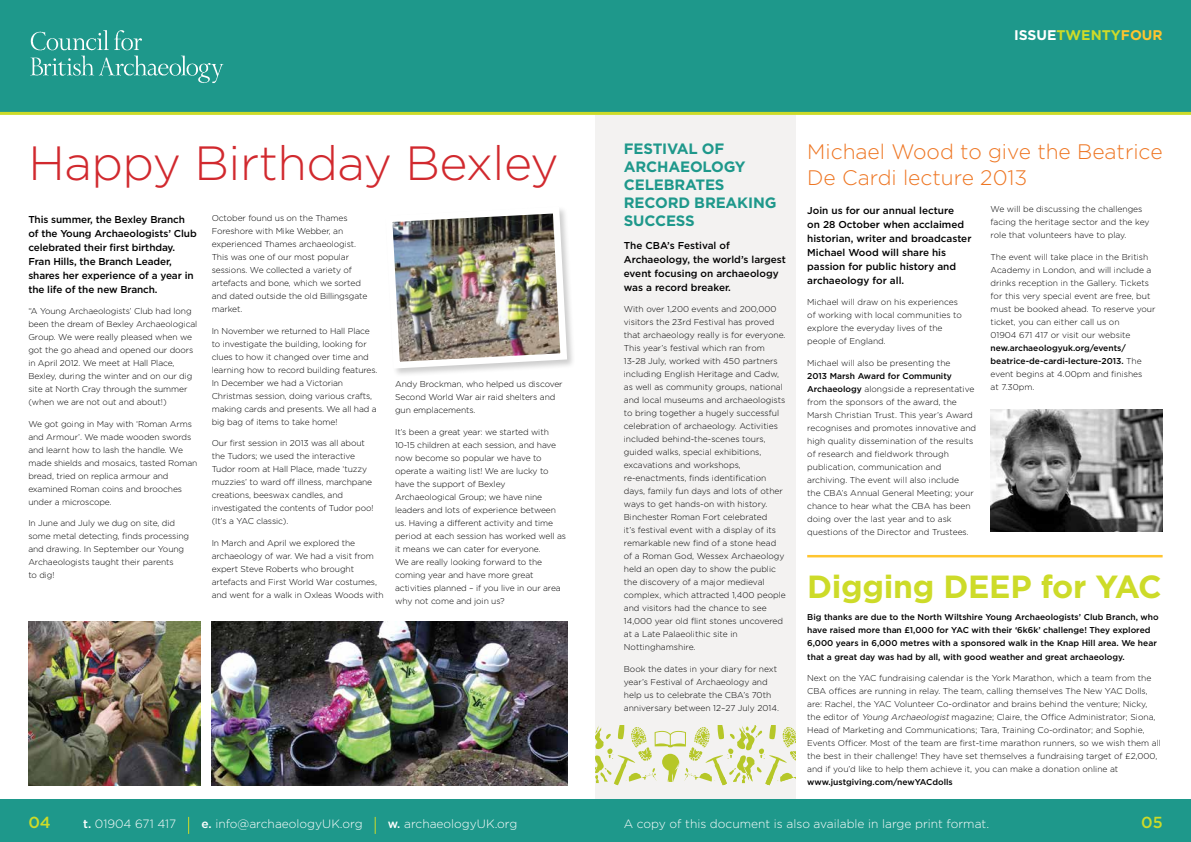
<style>
.page{position:relative;width:1191px;height:842px;background:#fff}
.page>*{position:absolute;margin:0;border:0;box-sizing:border-box;transform-origin:0 0}
.t1{font:300 48px "Gotham";letter-spacing:-.01em;color:#d1292e}
.t2{font:700 32px "Gotham";letter-spacing:-.01em;color:#cddb29}
.t3{font:300 21px/26px "Gotham";color:#ee7623}
.t4{font:500 16px "Gotham";color:#cddb29}
.t5{font:700 15px/18px "Gotham";letter-spacing:-.01em;color:#1e988b}
.t6{font:700 14px "Gotham";color:#cddb29}
.t7{font:300 12px "Gotham";color:#fff}
.t8{font:500 10px/14px "Gotham";letter-spacing:-.01em;color:#000}
.t9{font:300 8.5px/13px "Gotham";letter-spacing:-.01em;color:#000}
.t10{font:500 8.5px/13px "Gotham";color:#000}
.s1{color:#fff}
.s2{color:#ffc52f}
.s3{font-weight:500}
.s4{font-weight:300}
.s5{font-style:italic}
</style>
<div class="page">
<div style="left:595px;top:114px;width:201px;height:690px;background:#f3f2f1"></div>
<div style="left:0;top:0;width:1191px;height:113px;background:#1e988b"></div>
<img style="left:30px;top:30px;width:194px;height:54px">
<hr style="left:0;top:112px;width:1191px;height:3px;background:#cddb29">
<div style="left:0;top:799px;width:1191px;height:43px;background:#1e988b"></div>
<svg style="left:188px;top:817px;width:1px;height:17px"></svg>
<svg style="left:375px;top:817px;width:1px;height:17px"></svg>
<img style="left:990px;top:410px;width:172px;height:122px">
<img style="left:28px;top:622px;width:172px;height:163px">
<img style="left:212px;top:622px;width:355px;height:163px">
<div style="left:384px;top:206px;width:192px;height:172px;background:#000;opacity:.2"></div>
<img style="left:384px;top:206px;width:186px;height:166px">
<hr style="left:807px;top:555px;width:355px;height:2px;background:#ffc52f">
<svg style="left:595px;top:726px;width:201px;height:59px"></svg>
<h1 class="t1" style="left:28px;top:133px;width:532px">Happy Birthday Bexley</h1>
<p class="t8" style="left:28px;top:212px;width:170px">This summer, the Bexley Branch of the Young Archaeologists’ Club celebrated their first birthday.<br>Fran Hills, the Branch Leader, shares her experience of a year in the life of the new Branch.</p>
<p class="t9" style="left:28px;top:304px;width:171px">“A Young Archaeologists’ Club had long been the dream of Bexley Archaeological Group. We were really pleased when we got the go ahead and opened our doors in April 2012. We meet at Hall Place, Bexley, during the winter and on our dig site at North Cray through the summer (when we are not out and about!)</p>
<p class="t9" style="left:28px;top:417px;width:171px">We got going in May with ‘Roman Arms and Armour’. We made wooden swords and learnt how to lash the handle. We made shields and mosaics, tasted Roman bread, tried on replica armour and examined Roman coins and brooches under a microscope.</p>
<p class="t9" style="left:28px;top:516px;width:162px">In June and July we dug on site, did some metal detecting, finds processing and drawing. In September our Young<br>Archaeologists taught their parents<br>to dig!</p>
<p class="t9" style="left:212px;top:211px;width:157px">October found us on the Thames<br>Foreshore with Mike Webber, an experienced Thames archaeologist.<br>This was one of our most popular sessions. We collected a variety of artefacts and bone, which we sorted and dated outside the old Billingsgate market.</p>
<p class="t9" style="left:212px;top:324px;width:167px">In November we returned to Hall Place to investigate the building, looking for clues to how it changed over time and learning how to record building features.<br>In December we had a Victorian Christmas session, doing various crafts, making cards and presents. We all had a big bag of items to take home!</p>
<p class="t9" style="left:212px;top:436px;width:163px">Our first session in 2013 was all about the Tudors; we used the interactive Tudor room at Hall Place, made ‘tuzzy muzzies’ to ward off illness, marchpane creations, beeswax candles, and investigated the contents of Tudor poo! (It’s a YAC classic).</p>
<p class="t9" style="left:212px;top:536px;width:173px">In March and April we explored the archaeology of war. We had a visit from expert Steve Roberts who brought artefacts and First World War costumes, and went for a walk in Oxleas Woods with</p>
<p class="t9" style="left:395px;top:378px;width:169px">Andy Brockman, who helped us discover<br>Second World War air raid shelters and gun emplacements.</p>
<p class="t9" style="left:395px;top:425px;width:172px">It’s been a great year: we started with 10-15 children at each session, and have now become so popular we have to operate a waiting list! We are lucky to have the support of Bexley Archaeological Group; we have nine leaders and lots of experience between us. Having a different activity and time period at each session has worked well as it means we can cater for everyone.<br>We are really looking forward to the coming year and have more great activities planned – if you live in our area why not come and join us?</p>
<h3 class="t6" style="left:1014px;top:25px;width:150px"><span class="s1">ISSUE</span>TWENTY<span class="s2">FOUR</span></h3>
<h3 class="t5" style="left:624px;top:140px;width:154px">FESTIVAL OF<br>ARCHAEOLOGY<br>CELEBRATES<br>RECORD BREAKING<br>SUCCESS</h3>
<p class="t8" style="left:624px;top:238px;width:164px">The CBA’s Festival of<br>Archaeology, the world’s largest event focusing on archaeology was a record breaker.</p>
<p class="t9" style="left:624px;top:302px;width:164px">With over 1,200 events and 200,000 visitors the 23rd Festival has proved that archaeology really is for everyone.<br>This year’s festival which ran from 13-28 July, worked with 450 partners including English Heritage and Cadw, as well as community groups, national and local museums and archaeologists to bring together a hugely successful celebration of archaeology. Activities included behind-the-scenes tours, guided walks, special exhibitions, excavations and workshops, re-enactments, finds identification days, family fun days and lots of other ways to get hands-on with history.<br>Binchester Roman Fort celebrated<br>it’s festival event with a display of its remarkable new find of a stone head of a Roman God, Wessex Archaeology held an open day to show the public the discovery of a major medieval complex, which attracted 1,400 people and visitors had the chance to see 14,000 year old flint stones uncovered at a Late Palaeolithic site in Nottinghamshire.</p>
<p class="t9" style="left:624px;top:662px;width:157px">Book the dates in your diary for next year’s Festival of Archaeology and help us to celebrate the CBA’s 70th anniversary between 12–27 July 2014.</p>
<h3 class="t3" style="left:807px;top:138px;width:357px">Michael Wood to give the Beatrice<br>De Cardi lecture 2013</h3>
<p class="t8" style="left:807px;top:203px;width:166px">Join us for our annual lecture<br>on 28 October when acclaimed historian, writer and broadcaster<br>Michael Wood will share his passion for public history and archaeology for all.</p>
<p class="t9" style="left:807px;top:295px;width:156px">Michael will draw on his experiences of working with local communities to explore the everyday lives of the people of England.</p>
<p class="t9" style="left:807px;top:356px;width:145px">Michael will also be presenting the</p>
<p class="t9" style="left:807px;top:369px;width:170px"><span class="s3">2013 Marsh Award for Community Archaeology</span> alongside a representative from the sponsors of the award, the Marsh Christian Trust. This year’s Award recognises and promotes innovative and high quality dissemination of the results of research and fieldwork through publication, communication and archiving. The event will also include<br>the CBA’s Annual General Meeting; your chance to hear what the CBA has been doing over the last year and to ask questions of the Director and Trustees.</p>
<p class="t9" style="left:990px;top:203px;width:160px">We will be discussing the challenges facing the heritage sector and the key role that volunteers have to play.</p>
<p class="t9" style="left:990px;top:250px;width:166px">The event will take place in the British Academy in London, and will include a drinks reception in the Gallery. Tickets for this very special event are free, but must be booked ahead. To reserve your ticket, you can either call us on<br>01904 671 417 or visit our website</p>
<p class="t10" style="left:990px;top:341px;width:153px">new.archaeologyuk.org/events/ beatrice-de-cardi-lecture-2013. <span class="s4">The event begins at 4.00pm and finishes at 7.30pm.</span></p>
<h2 class="t2" style="left:807px;top:566px;width:356px">Digging DEEP for YAC</h2>
<p class="t10" style="left:807px;top:610px;width:353px">Big thanks are due to the North Wiltshire Young Archaeologists’ Club Branch, who have raised more than £1,000 for YAC with their ‘6k6k’ challenge! They explored<br>6,000 years in 6,000 metres with a sponsored walk in the Knap Hill area. We hear</p>
<p class="t10" style="left:807px;top:650px;width:319px">that a great day was had by all, with good weather and great archaeology.</p>
<p class="t9" style="left:807px;top:671px;width:355px">Next on the YAC fundraising calendar is the York Marathon, which a team from the CBA offices are running in relay. The team, calling themselves The New YAC Dolls, are: Rachel, the YAC Volunteer Co-ordinator and brains behind the venture; Nicky, the editor of <span class="s5">Young Archaeologist</span> magazine; Claire, the Office Administrator; Siona, Head of Marketing and Communications; Tara, Training Co-ordinator; and Sophie, Events Officer. Most of the team are first-time marathon runners, so we wish them all the best in their challenge! They have set themselves a fundraising target of £2,000, and if you’d like to help them achieve it, you can make a donation online at</p>
<p class="t10" style="left:807px;top:776px;width:147px">www.justgiving.com/newYACdolls</p>
<h3 class="t4" style="left:28px;top:812px;width:24px">04</h3>
<h3 class="t7" style="left:83px;top:816px;width:95px"><span class="s3">t.</span> 01904 671 417</h3>
<h3 class="t7" style="left:201px;top:816px;width:163px"><span class="s3">e.</span> info@archaeologyUK.org</h3>
<h3 class="t7" style="left:388px;top:816px;width:131px"><span class="s3">w.</span> archaeologyUK.org</h3>
<h3 class="t7" style="left:624px;top:816px;width:367px">A copy of this document is also available in large print format.</h3>
<h3 class="t4" style="left:1141px;top:812px;width:23px">05</h3>
</div>
